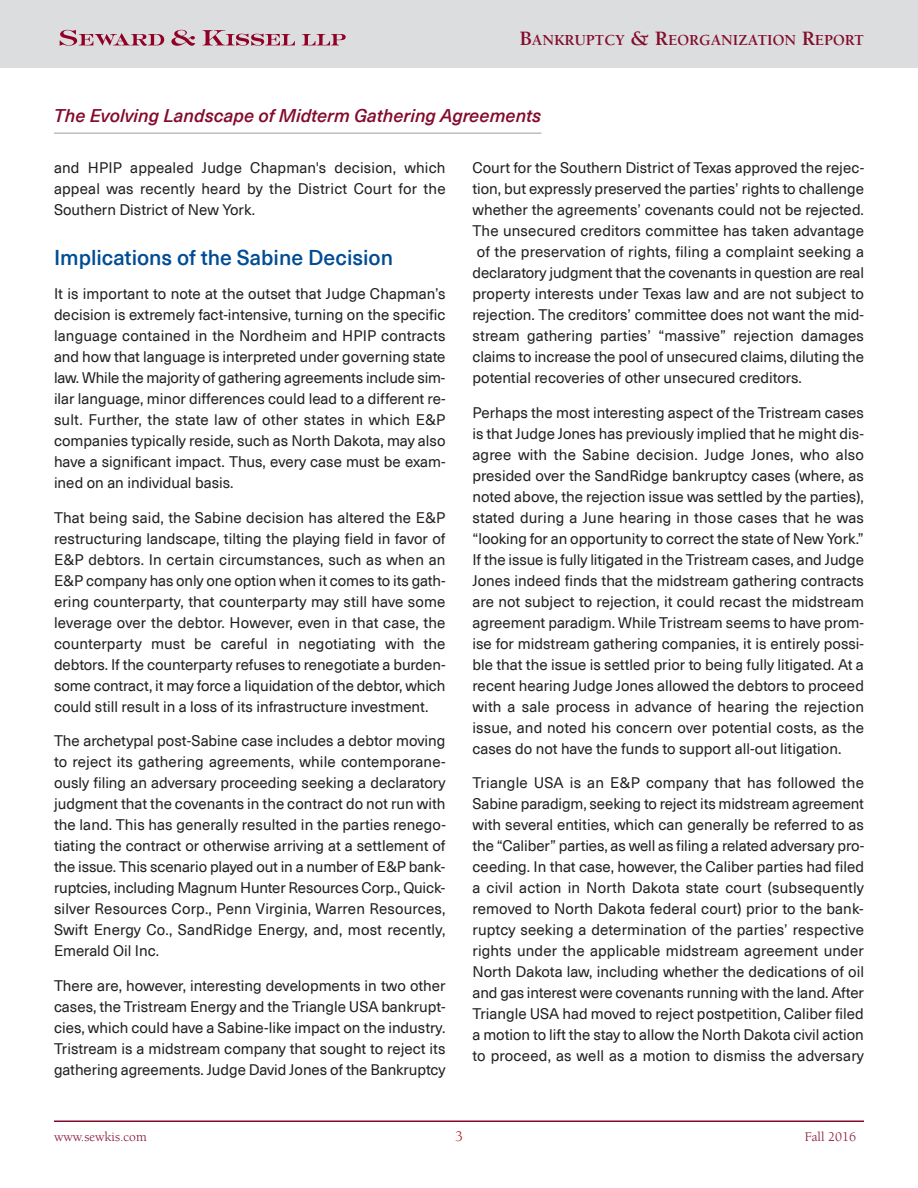
<style>
.page{position:relative;width:918px;height:1188px;background:#fff}
.page>*{position:absolute;margin:0;border:0;box-sizing:border-box;transform-origin:0 0}
.t1{font:500 21px "Neue Haas Unica Pro";color:#004c94}
.t2{font:italic 500 18px "Neue Haas Unica Pro";color:#830b2c}
.t3{font:700 15.75px "Berkeley";color:#830b2c}
.t4{font:15px/21px "Neue Haas Unica Pro";color:#231f20;text-align:justify}
.t5{font:15px "Berkeley";color:#b00f1e}
.t6{font:13.5px "Berkeley";color:#830b2c}
.s1{font-size:21px}
</style>
<div class="page">
<div style="left:0;top:0;width:918px;height:68px;background:#dcddde"></div>
<hr style="left:54px;top:132px;width:487px;height:2px;background:#bbbdc0">
<svg style="left:60px;top:30px;width:104px;height:16px"></svg>
<svg style="left:171px;top:30px;width:24px;height:16px"></svg>
<svg style="left:202px;top:30px;width:93px;height:16px"></svg>
<svg style="left:302px;top:34px;width:44px;height:11px"></svg>
<hr style="left:54px;top:1120px;width:810px;height:2px;background:#830b2c">
<p class="t3" style="left:520px;top:34px;width:346px"><span class="s1">B</span>ANKRUPTCY <span class="s1">&amp; R</span>EORGANIZATION <span class="s1">R</span>EPORT</p>
<p class="t2" style="left:54px;top:101px;width:489px">The Evolving Landscape of Midterm Gathering Agreements</p>
<p class="t4" style="left:54px;top:157px;width:393px">and HPIP appealed Judge Chapman's decision, which appeal was recently heard by the District Court for the Southern District of New York.</p>
<h1 class="t1" style="left:54px;top:240px;width:341px">Implications of the Sabine Decision</h1>
<p class="t4" style="left:54px;top:283px;width:393px">It is important to note at the outset that Judge Chapman’s decision is extremely fact-intensive, turning on the specific language contained in the Nordheim and HPIP contracts and how that language is interpreted under governing state law. While the majority of gathering agreements include sim&shy;ilar language, minor differences could lead to a different re&shy;sult. Further, the state law of other states in which E&amp;P companies typically reside, such as North Dakota, may also have a significant impact. Thus, every case must be exam&shy;ined on an individual basis.</p>
<p class="t4" style="left:54px;top:506px;width:393px">That being said, the Sabine decision has altered the E&amp;P restructuring landscape, tilting the playing field in favor of E&amp;P debtors. In certain circumstances, such as when an E&amp;P company has only one option when it comes to its gath&shy;ering counterparty, that counterparty may still have some leverage over the debtor. However, even in that case, the counterparty must be careful in negotiating with the debtors. If the counterparty refuses to renegotiate a burden&shy;some contract, it may force a liquidation of the debtor, which could still result in a loss of its infrastructure investment.</p>
<p class="t4" style="left:54px;top:730px;width:393px">The archetypal post-Sabine case includes a debtor moving to reject its gathering agreements, while contemporane&shy;ously filing an adversary proceeding seeking a declaratory judgment that the covenants in the contract do not run with the land. This has generally resulted in the parties renego&shy;tiating the contract or otherwise arriving at a settlement of the issue. This scenario played out in a number of E&amp;P bank&shy;ruptcies, including Magnum Hunter Resources Corp., Quick&shy;silver Resources Corp., Penn Virginia, Warren Resources, Swift Energy Co., SandRidge Energy, and, most recently, Emerald Oil Inc.</p>
<p class="t4" style="left:54px;top:974px;width:393px">There are, however, interesting developments in two other cases, the Tristream Energy and the Triangle USA bankrupt&shy;cies, which could have a Sabine-like impact on the industry.<br>Tristream is a midstream company that sought to reject its gathering agreements. Judge David Jones of the Bankruptcy</p>
<p class="t4" style="left:472px;top:157px;width:393px">Court for the Southern District of Texas approved the rejec&shy;tion, but expressly preserved the parties’ rights to challenge whether the agreements’ covenants could not be rejected.<br>The unsecured creditors committee has taken advantage of the preservation of rights, filing a complaint seeking a declaratory judgment that the covenants in question are real property interests under Texas law and are not subject to rejection. The creditors’ committee does not want the mid&shy;stream gathering parties’ “massive” rejection damages claims to increase the pool of unsecured claims, diluting the potential recoveries of other unsecured creditors.</p>
<p class="t4" style="left:472px;top:401px;width:393px">Perhaps the most interesting aspect of the Tristream cases is that Judge Jones has previously implied that he might dis&shy;agree with the Sabine decision. Judge Jones, who also presided over the SandRidge bankruptcy cases (where, as noted above, the rejection issue was settled by the parties), stated during a June hearing in those cases that he was “looking for an opportunity to correct the state of New York.” If the issue is fully litigated in the Tristream cases, and Judge Jones indeed finds that the midstream gathering contracts are not subject to rejection, it could recast the midstream agreement paradigm. While Tristream seems to have prom&shy;ise for midstream gathering companies, it is entirely possi&shy;ble that the issue is settled prior to being fully litigated. At a recent hearing Judge Jones allowed the debtors to proceed with a sale process in advance of hearing the rejection issue, and noted his concern over potential costs, as the cases do not have the funds to support all-out litigation.</p>
<p class="t4" style="left:472px;top:772px;width:393px">Triangle USA is an E&amp;P company that has followed the Sabine paradigm, seeking to reject its midstream agreement with several entities, which can generally be referred to as the “Caliber” parties, as well as filing a related adversary pro&shy;ceeding. In that case, however, the Caliber parties had filed a civil action in North Dakota state court (subsequently removed to North Dakota federal court) prior to the bank&shy;ruptcy seeking a determination of the parties’ respective rights under the applicable midstream agreement under North Dakota law, including whether the dedications of oil and gas interest were covenants running with the land. After Triangle USA had moved to reject postpetition, Caliber filed a motion to lift the stay to allow the North Dakota civil action to proceed, as well as a motion to dismiss the adversary</p>
<p class="t6" style="left:54px;top:1131px;width:94px">www.sewkis.com</p>
<p class="t5" style="left:455px;top:1130px;width:9px">3</p>
<p class="t6" style="left:805px;top:1131px;width:53px">Fall 2016</p>
</div>
